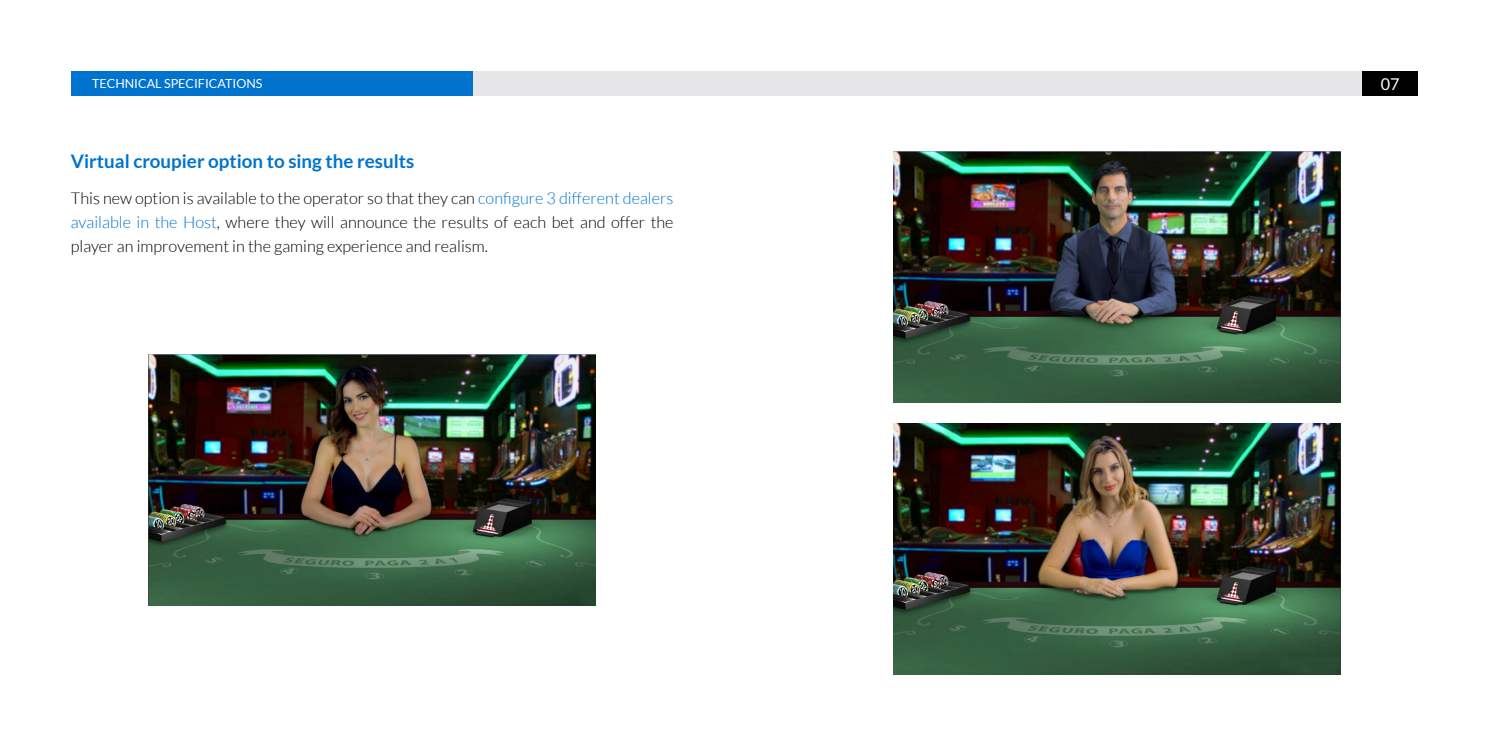
<style>
.page{position:relative;width:1489px;height:745px;background:#fff}
.page>*{position:absolute;margin:0;border:0;box-sizing:border-box;transform-origin:0 0}
.t1{font:700 18.75px "Lato";color:#0073ce}
.t2{font:300 16.25px/23.8px "Lato";color:#000001;text-align:justify}
.t3{font:16.25px "Lato";color:#fff}
.t4{font:12.5px "Lato";color:#fff}
.s1{color:#0073ce}
</style>
<div class="page">
<div style="left:472px;top:71px;width:272px;height:25px;background:#e6e5e7"></div>
<div style="left:1362px;top:71px;width:55px;height:25px;background:#000001"></div>
<div style="left:71px;top:71px;width:401px;height:25px;background:#0073ce"></div>
<div style="left:744px;top:71px;width:618px;height:25px;background:#e6e5e7"></div>
<img style="left:893px;top:151px;width:447px;height:251px">
<img style="left:893px;top:423px;width:447px;height:250px">
<img style="left:149px;top:354px;width:446px;height:251px">
<p class="t4" style="left:92px;top:77px;width:172px">TECHNICAL SPECIFICATIONS</p>
<p class="t3" style="left:1380px;top:75px;width:20px">07</p>
<p class="t1" style="left:71px;top:150px;width:345px">Virtual croupier option to sing the results</p>
<p class="t2" style="left:71px;top:186px;width:604px">This new option is available to the operator so that they can <span class="s1">configure 3 different dealers available in the Host</span>, where they will announce the results of each bet and offer the player an improvement in the gaming experience and realism.</p>
</div>
